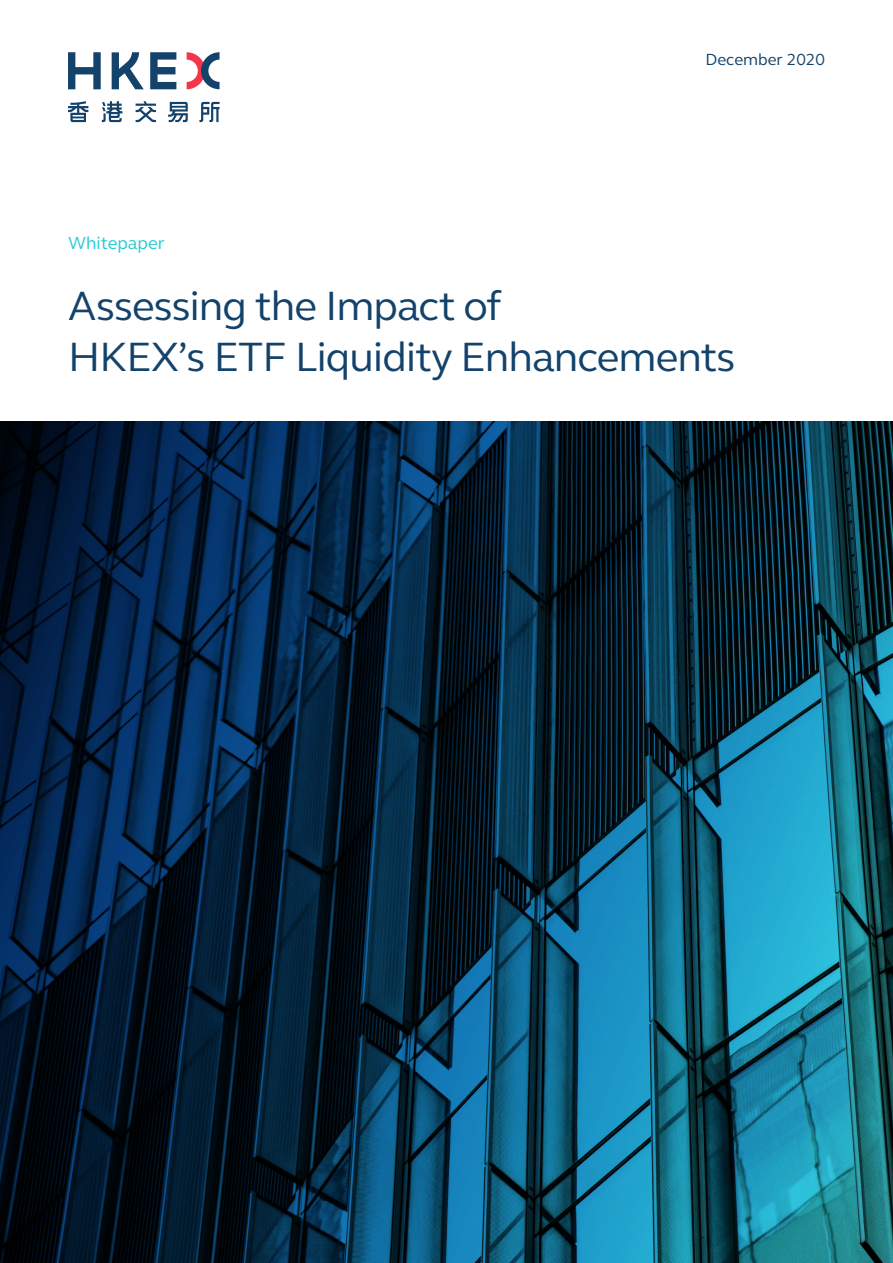
<style>
.page{position:relative;width:893px;height:1263px;background:#fff}
.page>*{position:absolute;margin:0;border:0;box-sizing:border-box;transform-origin:0 0}
.t1{font:42px/50.4px "FS Elliot Pro";letter-spacing:-.02em;color:#13426b}
.t2{font:18px "FS Elliot Pro";color:#26cad3}
.t3{font:16.5px "FS Elliot Pro";color:#13426b}
</style>
<div class="page">
<img style="left:0;top:421px;width:893px;height:842px">
<svg style="left:199px;top:102px;width:21px;height:20px"></svg>
<svg style="left:136px;top:101px;width:20px;height:21px"></svg>
<svg style="left:150px;top:52px;width:26px;height:37px"></svg>
<svg style="left:68px;top:52px;width:33px;height:37px"></svg>
<svg style="left:112px;top:52px;width:32px;height:37px"></svg>
<svg style="left:187px;top:52px;width:33px;height:37px"></svg>
<svg style="left:168px;top:102px;width:20px;height:20px"></svg>
<svg style="left:102px;top:101px;width:21px;height:21px"></svg>
<svg style="left:68px;top:101px;width:20px;height:21px"></svg>
<p class="t2" style="left:68px;top:230px;width:98px">Whitepaper</p>
<p class="t3" style="left:705px;top:48px;width:121px">December 2020</p>
<p class="t1" style="left:68px;top:280px;width:669px">Assessing the Impact of<br>HKEX’s ETF Liquidity Enhancements</p>
</div>
